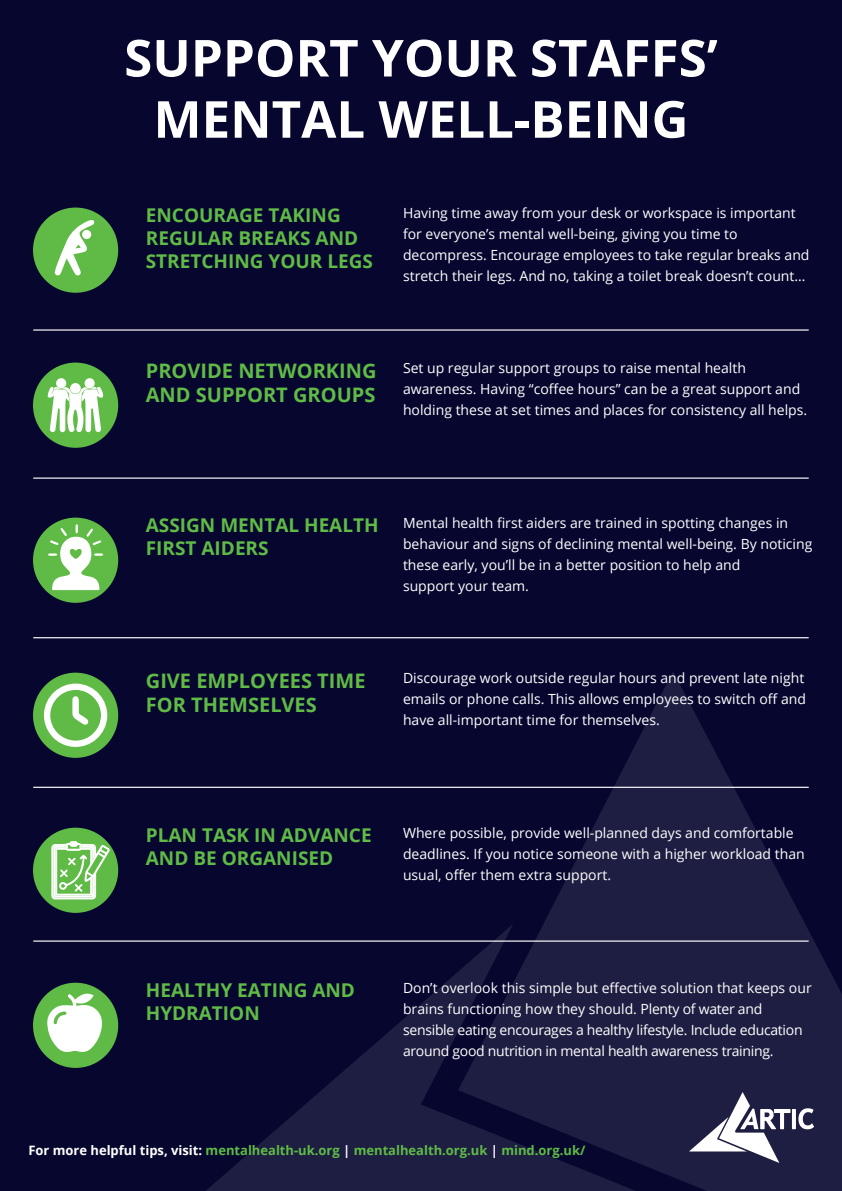
<style>
.page{position:relative;width:842px;height:1191px;background:#06062e}
.page>*{position:absolute;margin:0;border:0;box-sizing:border-box;transform-origin:0 0}
.t1{font:700 51px/61.2px "Open Sans";color:#fff;text-align:center}
.t2{font:700 20px/24px "Open Sans";color:#5fbb46}
.t3{font:700 19px/22.8px "Open Sans";color:#5fbb46}
.t4{font:14px/20.8px "Open Sans";color:#fff}
.t5{font:14px/20.8px "Open Sans";letter-spacing:-.02em;color:#fff}
.t6{font:700 13px "Open Sans";color:#5fbb46}
.s1{color:#fff}
</style>
<div class="page">
<svg style="left:544px;top:672px;width:298px;height:519px;fill:#1e1e42"></svg>
<svg style="left:185px;top:923px;width:495px;height:268px;fill:#1e1e42"></svg>
<img style="left:689px;top:1092px;width:125px;height:70px">
<div style="left:33px;top:207px;width:85px;height:86px;background:#5fbb46;border-radius:50%"></div>
<div style="left:33px;top:362px;width:85px;height:86px;background:#5fbb46;border-radius:50%"></div>
<div style="left:33px;top:517px;width:85px;height:86px;background:#5fbb46;border-radius:50%"></div>
<div style="left:33px;top:672px;width:85px;height:86px;background:#5fbb46;border-radius:50%"></div>
<div style="left:33px;top:827px;width:85px;height:86px;background:#5fbb46;border-radius:50%"></div>
<div style="left:33px;top:982px;width:85px;height:86px;background:#5fbb46;border-radius:50%"></div>
<svg style="left:55px;top:220px;width:39px;height:56px"></svg>
<div style="left:82px;top:230px;width:9px;height:9px;background:#fff;border-radius:50%"></div>
<svg style="left:48px;top:386px;width:55px;height:46px"></svg>
<div style="left:70px;top:383px;width:11px;height:11px;background:#fff;border-radius:50%"></div>
<div style="left:56px;top:378px;width:10px;height:10px;background:#fff;border-radius:50%"></div>
<div style="left:85px;top:378px;width:10px;height:10px;background:#fff;border-radius:50%"></div>
<svg style="left:48px;top:524px;width:55px;height:66px"></svg>
<svg style="left:43px;top:683px;width:65px;height:65px"></svg>
<svg style="left:51px;top:841px;width:59px;height:58px"></svg>
<svg style="left:47px;top:992px;width:55px;height:60px"></svg>
<hr style="left:33px;top:329px;width:776px;height:1px;background:#fff">
<hr style="left:33px;top:477px;width:776px;height:2px;background:#fff">
<hr style="left:33px;top:637px;width:776px;height:1px;background:#fff">
<hr style="left:33px;top:786px;width:776px;height:2px;background:#fff">
<hr style="left:33px;top:940px;width:776px;height:1px;background:#fff">
<h1 class="t1" style="left:124px;top:26px;width:595px">SUPPORT YOUR STAFFS’<br>MENTAL WELL-BEING</h1>
<h3 class="t3" style="left:146px;top:203px;width:229px">ENCOURAGE TAKING<br>REGULAR BREAKS AND<br>STRETCHING YOUR LEGS</h3>
<p class="t4" style="left:403px;top:202px;width:408px">Having time away from your desk or workspace is important for everyone’s mental well-being, giving you time to decompress. Encourage employees to take regular breaks and stretch their legs. And no, taking a toilet break doesn’t count…</p>
<h2 class="t2" style="left:146px;top:358px;width:232px">PROVIDE NETWORKING<br>AND SUPPORT GROUPS</h2>
<p class="t4" style="left:403px;top:357px;width:406px">Set up regular support groups to raise mental health awareness. Having “coffee hours” can be a great support and holding these at set times and places for consistency all helps.</p>
<h3 class="t3" style="left:146px;top:513px;width:234px">ASSIGN MENTAL HEALTH<br>FIRST AIDERS</h3>
<p class="t4" style="left:403px;top:512px;width:411px">Mental health first aiders are trained in spotting changes in behaviour and signs of declining mental well-being. By noticing these early, you’ll be in a better position to help and<br>support your team.</p>
<h2 class="t2" style="left:146px;top:668px;width:221px">GIVE EMPLOYEES TIME<br>FOR THEMSELVES</h2>
<p class="t4" style="left:403px;top:667px;width:404px">Discourage work outside regular hours and prevent late night emails or phone calls. This allows employees to switch off and have all-important time for themselves.</p>
<h3 class="t3" style="left:146px;top:823px;width:227px">PLAN TASK IN ADVANCE<br>AND BE ORGANISED</h3>
<p class="t4" style="left:403px;top:822px;width:403px">Where possible, provide well-planned days and comfortable deadlines. If you notice someone with a higher workload than usual, offer them extra support.</p>
<h3 class="t3" style="left:146px;top:978px;width:211px">HEALTHY EATING AND<br>HYDRATION</h3>
<p class="t5" style="left:403px;top:977px;width:410px">Don’t overlook this simple but effective solution that keeps our brains functioning how they should. Plenty of water and sensible eating encourages a healthy lifestyle. Include education around good nutrition in mental health awareness training.</p>
<p class="t6" style="left:28px;top:1140px;width:559px"><span class="s1">For more helpful tips, visit:</span> mentalhealth-uk.org <span class="s1">|</span> mentalhealth.org.uk <span class="s1">|</span> mind.org.uk/</p>
</div>
